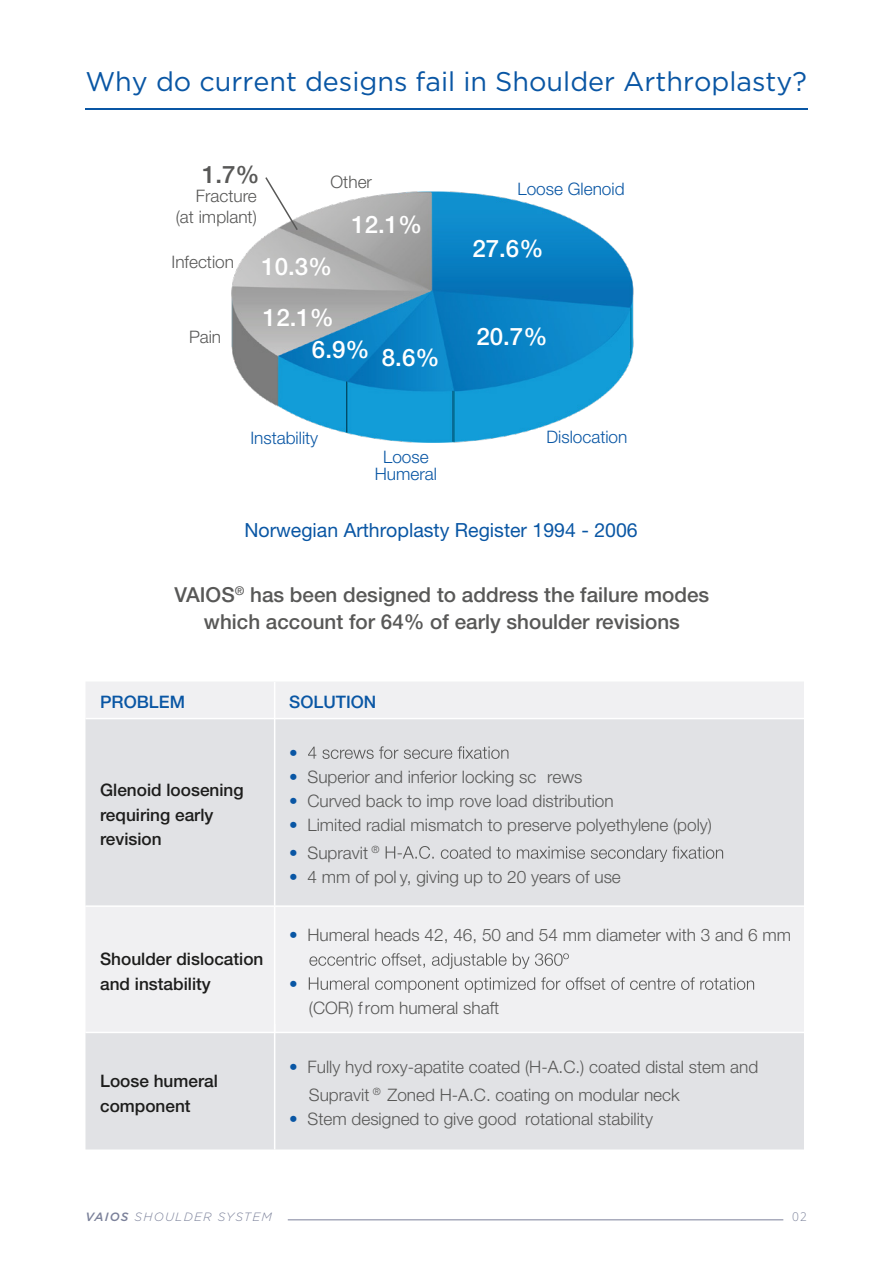
<style>
.page{position:relative;width:893px;height:1263px;background:#fff}
.page>*{position:absolute;margin:0;border:0;box-sizing:border-box;transform-origin:0 0}
.t1{font:27px "Gotham";color:#0956a4}
.t2{font:500 24.15px "Helvetica Neue LT Std";color:#fff}
.t3{font:500 24.15px "Helvetica Neue LT Std";color:#585857}
.t4{font:500 20.7px/27.6px "Helvetica Neue LT Std";color:#585857;text-align:center}
.t5{font:19.5px "Helvetica Neue LT Std";color:#0956a4}
.t6{font:300 17.25px/24.2px "Helvetica Neue LT Std";color:#585857}
.t7{font:500 17.25px/24.8px "Helvetica Neue LT Std";color:#1d1d1c}
.t8{font:300 17.25px/24.2px "Helvetica Neue LT Std";color:#0956a4;text-align:justify}
.t9{font:500 17.25px "Helvetica Neue LT Std";color:#0956a4}
.t10{font:italic 300 12px "Gotham";letter-spacing:.1em;color:#7b819a}
.t11{font:300 12px "Open Sans";color:#7b819a}
.s1{font-weight:500}
</style>
<div class="page">
<div style="left:86px;top:682px;width:718px;height:36px;background:#f0f0f2"></div>
<svg style="left:85px;top:719px;width:719px;height:430px;fill:#e1e2e5"></svg>
<img style="left:231px;top:191px;width:403px;height:251px">
<hr style="left:274px;top:682px;width:1px;height:36px;background:#fff">
<hr style="left:274px;top:719px;width:1px;height:187px;background:#fff">
<hr style="left:85px;top:905px;width:719px;height:2px;background:#fff">
<hr style="left:274px;top:906px;width:1px;height:126px;background:#fff">
<hr style="left:85px;top:1032px;width:719px;height:1px;background:#fff">
<svg style="left:308px;top:746px;width:200px;height:13px"></svg>
<svg style="left:386px;top:846px;width:337px;height:16px"></svg>
<svg style="left:309px;top:953px;width:260px;height:16px"></svg>
<svg style="left:309px;top:977px;width:445px;height:16px"></svg>
<svg style="left:264px;top:177px;width:35px;height:55px"></svg>
<hr style="left:346px;top:381px;width:1px;height:51px;background:#044663">
<hr style="left:453px;top:391px;width:1px;height:51px;background:#044663">
<hr style="left:274px;top:1024px;width:1px;height:125px;background:#fff">
<hr style="left:288px;top:1219px;width:495px;height:1px;background:#7b819a">
<hr style="left:85px;top:109px;width:723px;height:1px;background:#0956a4">
<h1 class="t1" style="left:85px;top:64px;width:723px">Why do current designs fail in Shoulder Arthroplasty?</h1>
<h2 class="t3" style="left:202px;top:160px;width:59px">1.7%</h2>
<p class="t6" style="left:331px;top:169px;width:43px">Other</p>
<p class="t6" style="left:176px;top:185px;width:83px;line-height:20.7px;text-align:right">Fracture (at implant)</p>
<h2 class="t2" style="left:351px;top:210px;width:73px">12.1%</h2>
<p class="t6" style="left:172px;top:249px;width:64px">Infection</p>
<p class="t6" style="left:189px;top:324px;width:34px">Pain</p>
<h2 class="t2" style="left:261px;top:252px;width:73px">10.3%</h2>
<h2 class="t2" style="left:263px;top:303px;width:73px">12.1%</h2>
<h2 class="t2" style="left:312px;top:335px;width:59px">6.9%</h2>
<h2 class="t2" style="left:382px;top:343px;width:59px">8.6%</h2>
<p class="t8" style="left:250px;top:425px;width:69px">Instability</p>
<p class="t8" style="left:375px;top:448px;width:64px;line-height:17.2px;text-align:center">Loose<br>Humeral</p>
<p class="t8" style="left:517px;top:177px;width:109px">Loose Glenoid</p>
<h2 class="t2" style="left:472px;top:234px;width:73px">27.6%</h2>
<h2 class="t2" style="left:476px;top:322px;width:73px">20.7%</h2>
<p class="t8" style="left:546px;top:425px;width:83px">Dislocation</p>
<p class="t5" style="left:244px;top:518px;width:395px">Norwegian Arthroplasty Register 1994 - 2006</p>
<p class="t4" style="left:175px;top:580px;width:536px">VAIOS<sup>®</sup> has been designed to address the failure modes which account for 64% of early shoulder revisions</p>
<p class="t9" style="left:100px;top:692px;width:86px">PROBLEM</p>
<p class="t9" style="left:289px;top:692px;width:89px">SOLUTION</p>
<p class="t7" style="left:100px;top:777px;width:145px">Glenoid loosening requiring early revision</p>
<p class="t7" style="left:100px;top:946px;width:165px">Shoulder dislocation and instability</p>
<p class="t7" style="left:100px;top:1068px;width:119px">Loose humeral component</p>
<p class="t8" style="left:289px;top:740px;width:10px">• • • •</p>
<p class="t8" style="left:289px;top:840px;width:10px">• •</p>
<p class="t6" style="left:307px;top:764px;width:406px">Superior and inferior locking sc rews<br>Curved back to imp rove load distribution<br>Limited radial mismatch to preserve polyethylene (poly)</p>
<p class="t6" style="left:307px;top:840px;width:315px">Supravit <sup>®<br></sup>4 mm of pol y, giving up to 20 years of use</p>
<p class="t8" style="left:289px;top:923px;width:10px">•</p>
<p class="t6" style="left:307px;top:923px;width:485px">Humeral heads 42, 46, 50 and 54 mm diameter with 3 and 6 mm</p>
<p class="t8" style="left:289px;top:971px;width:10px">•</p>
<p class="t6" style="left:309px;top:995px;width:192px">(COR) from humeral shaft</p>
<p class="t8" style="left:289px;top:1055px;width:10px">•</p>
<p class="t8" style="left:289px;top:1106px;width:10px">•</p>
<p class="t6" style="left:307px;top:1053px;width:452px;line-height:27.6px">Fully hyd roxy-apatite coated (H-A.C.) coated distal stem and<br>Supravit <sup>®</sup> Zoned H-A.C. coating on modular neck</p>
<p class="t6" style="left:307px;top:1106px;width:347px">Stem designed to give good rotational stability</p>
<p class="t10" style="left:85px;top:1209px;width:188px"><span class="s1">VAIOS</span> SHOULDER SYSTEM</p>
<p class="t11" style="left:792px;top:1208px;width:16px">02</p>
</div>
